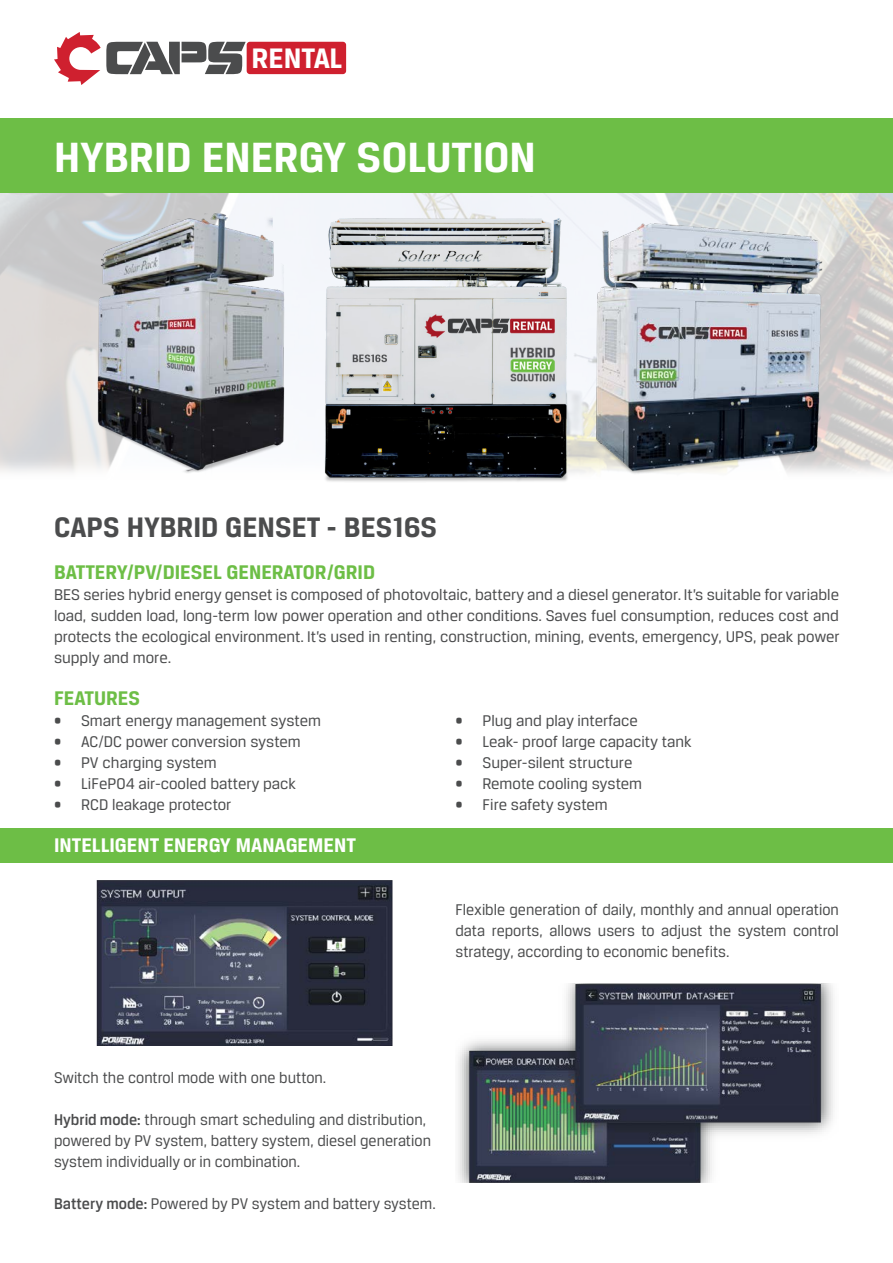
<style>
.page{position:relative;width:893px;height:1263px;background:#fff}
.page>*{position:absolute;margin:0;border:0;box-sizing:border-box;transform-origin:0 0}
.t1{font:700 45px "Breuer Text";color:#fff}
.product_title{font:700 30px "Breuer Text";color:#4b4c4d}
.t2{font:700 30px "Breuer Text";color:#fff}
.Paragraph_Style_2{font:700 21px "Breuer Text";color:#6dbe46}
.Paragraph_Style_2-2{font:700 21px "Breuer Text";color:#fff}
.Paragraph_Style_1{font:16.5px/21px "Breuer Text";color:#4b4c4d;text-align:justify}
.Paragraph_Style_1-2{font:16.5px/21px "Breuer Text";color:#4b4c4d;scale:.96 1}
.s1{font-weight:500}
</style>
<div class="page">
<div style="left:0;top:828px;width:893px;height:34px;background:#6dbe46"></div>
<img style="left:0;top:192px;width:893px;height:281px">
<div style="left:0;top:118px;width:893px;height:74px;background:#6dbe46"></div>
<svg style="left:54px;top:32px;width:192px;height:53px"></svg>
<div style="left:247px;top:42px;width:99px;height:32px;background:#cf202f;border-radius:3px"></div>
<img style="left:56px;top:207px;width:269px;height:266px">
<img style="left:325px;top:196px;width:243px;height:286px">
<img style="left:568px;top:204px;width:283px;height:270px">
<img style="left:458px;top:984px;width:375px;height:198px">
<img style="left:96px;top:880px;width:297px;height:166px">
<p class="t2" style="left:252px;top:41px;width:92px">RENTAL</p>
<p class="t1" style="left:54px;top:131px;width:483px">HYBRID ENERGY SOLUTION</p>
<p class="product_title" style="left:54px;top:510px;width:385px">CAPS HYBRID GENSET - BES16S</p>
<p class="Paragraph_Style_2" style="left:54px;top:560px;width:323px">BATTERY/PV/DIESEL GENERATOR/GRID</p>
<p class="Paragraph_Style_1" style="left:54px;top:584px;width:787px">BES series hybrid energy genset is composed of photovoltaic, battery and a diesel generator. It’s suitable for variable load, sudden load, long-term low power operation and other conditions. Saves fuel consumption, reduces cost and protects the ecological environment. It’s used in renting, construction, mining, events, emergency, UPS, peak power supply and more.</p>
<p class="Paragraph_Style_2" style="left:54px;top:686px;width:88px">FEATURES</p>
<p class="Paragraph_Style_1" style="left:54px;top:710px;width:269px">• Smart energy management system</p>
<p class="Paragraph_Style_1" style="left:54px;top:731px;width:248px">• AC/DC power conversion system</p>
<p class="Paragraph_Style_1" style="left:54px;top:752px;width:164px">• PV charging system</p>
<p class="Paragraph_Style_1" style="left:54px;top:773px;width:244px">• LiFePO4 air-cooled battery pack</p>
<p class="Paragraph_Style_1" style="left:54px;top:794px;width:179px">• RCD leakage protector</p>
<p class="Paragraph_Style_2-2" style="left:54px;top:833px;width:303px">INTELLIGENT ENERGY MANAGEMENT</p>
<p class="Paragraph_Style_1" style="left:455px;top:710px;width:184px">• Plug and play interface</p>
<p class="Paragraph_Style_1" style="left:455px;top:731px;width:238px">• Leak- proof large capacity tank</p>
<p class="Paragraph_Style_1" style="left:455px;top:752px;width:178px">• Super-silent structure</p>
<p class="Paragraph_Style_1" style="left:455px;top:773px;width:188px">• Remote cooling system</p>
<p class="Paragraph_Style_1" style="left:455px;top:794px;width:154px">• Fire safety system</p>
<p class="Paragraph_Style_1-2" style="left:455px;top:899px;width:401px;text-align:justify">Flexible generation of daily, monthly and annual operation data reports, allows users to adjust the system control strategy, according to economic benefits.</p>
<p class="Paragraph_Style_1-2" style="left:54px;top:1067px;width:285px">Switch the control mode with one button.</p>
<p class="Paragraph_Style_1-2" style="left:54px;top:1109px;width:394px"><span class="s1">Hybrid mode:</span> through smart scheduling and distribution, powered by PV system, battery system, diesel generation system individually or in combination.</p>
<p class="Paragraph_Style_1-2" style="left:54px;top:1193px;width:399px"><span class="s1">Battery mode:</span> Powered by PV system and battery system.</p>
</div>
